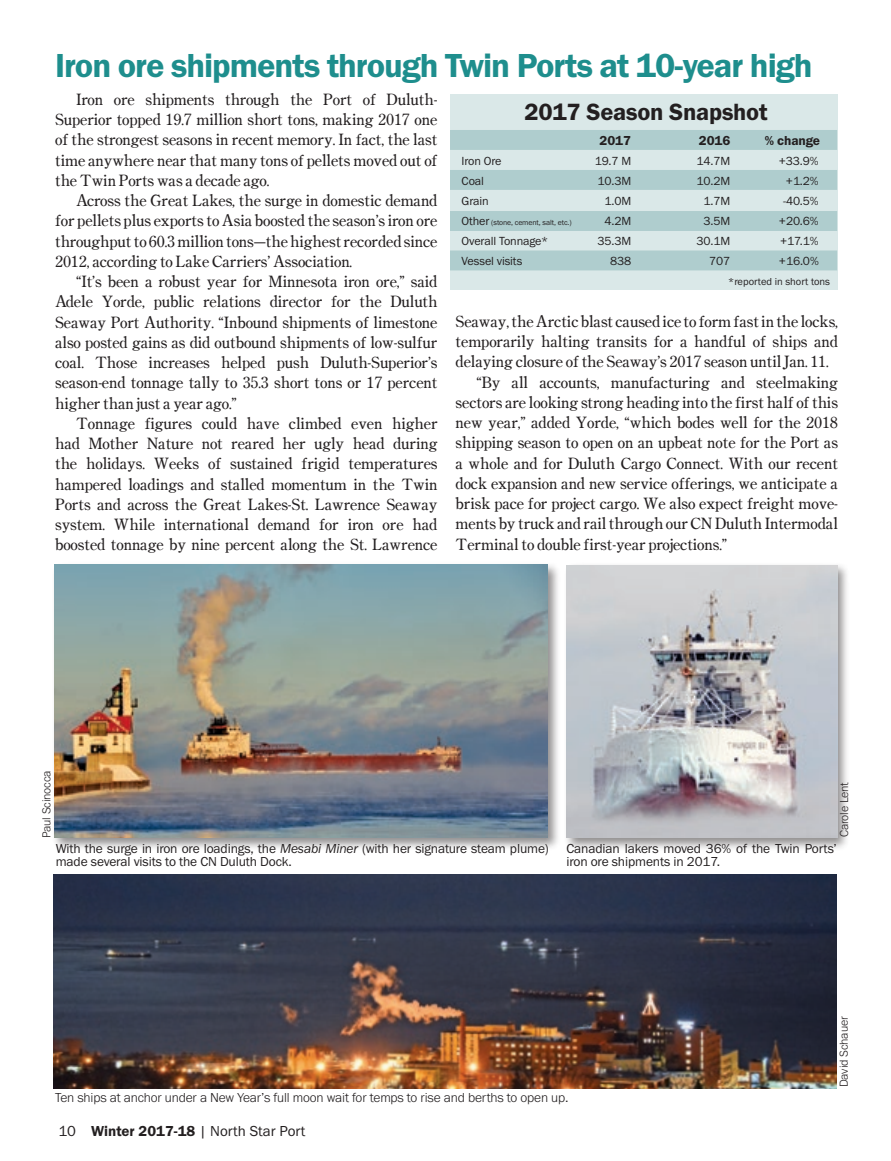
<style>
.page{position:relative;width:891px;height:1161px;background:#fff}
.page>*{position:absolute;margin:0;border:0;box-sizing:border-box;transform-origin:0 0}
.body{font:34.5px "Franklin Gothic URW Dem";letter-spacing:-.03em;color:#1e8e8d}
.body-2{font:24.3px "Franklin Gothic URW Dem";letter-spacing:-.01em;color:#231f20}
.body-3{font:15.75px/20.2px "Century Oldstyle ICG";letter-spacing:-.01em;color:#231f20;text-align:justify}
.t1{font:15px "Franklin Gothic URW Boo";color:#231f20}
.bylines{font:13.5px/13.5px "Franklin Gothic URW Boo";letter-spacing:-.01em;color:#231f20}
.bylines-2{font:300 13.5px "Franklin Gothic URW";letter-spacing:-.01em;color:#231f20}
.body-4{font:13.5px "Franklin Gothic URW Dem";letter-spacing:-.01em;color:#231f20}
.body-5{font:12.15px "Franklin Gothic URW Boo";letter-spacing:-.01em;color:#231f20}
.bylines-3{font:300 12px "Franklin Gothic URW";letter-spacing:-.01em;color:#231f20}
.body-6{font:10.5px "Franklin Gothic URW Boo";color:#231f20}
.body-7{font:7.8px "Franklin Gothic URW Boo";letter-spacing:-.01em;color:#231f20}
.s1{font-size:12.15px}
.s2{font-family:"Franklin Gothic URW Boo Ita"}
.s3{font-family:"Franklin Gothic URW Dem"}
</style>
<div class="page">
<div style="left:450px;top:95px;width:387px;height:195px;background:#dae8e8"></div>
<div style="left:450px;top:251px;width:387px;height:19px;background:#afcdce"></div>
<div style="left:450px;top:170px;width:387px;height:20px;background:#afcdce"></div>
<div style="left:450px;top:211px;width:387px;height:20px;background:#afcdce"></div>
<div style="left:450px;top:130px;width:387px;height:20px;background:#afcdce"></div>
<img style="left:54px;top:874px;width:783px;height:215px">
<div style="left:51px;top:561px;width:510px;height:290px;background:#231f20;opacity:.5"></div>
<img style="left:54px;top:565px;width:493px;height:273px">
<div style="left:563px;top:562px;width:287px;height:289px;background:#231f20;opacity:.5"></div>
<img style="left:566px;top:565px;width:271px;height:273px">
<p class="body" style="left:55px;top:44px;width:759px">Iron ore shipments through Twin Ports at 10-year high</p>
<p class="body-2" style="left:524px;top:97px;width:245px">2017 Season Snapshot</p>
<p class="body-4" style="left:600px;top:132px;width:33px">2017</p>
<p class="body-4" style="left:699px;top:132px;width:33px">2016</p>
<p class="body-4" style="left:765px;top:132px;width:57px">% change</p>
<p class="body-5" style="left:462px;top:153px;width:41px">Iron Ore</p>
<p class="body-5" style="left:595px;top:153px;width:38px">19.7 M</p>
<p class="body-5" style="left:696px;top:153px;width:35px">14.7M</p>
<p class="body-5" style="left:779px;top:153px;width:41px">+33.9%</p>
<p class="body-5" style="left:462px;top:173px;width:24px">Coal</p>
<p class="body-5" style="left:598px;top:173px;width:35px">10.3M</p>
<p class="body-5" style="left:697px;top:173px;width:35px">10.2M</p>
<p class="body-5" style="left:786px;top:173px;width:34px">+1.2%</p>
<p class="body-5" style="left:462px;top:193px;width:29px">Grain</p>
<p class="body-5" style="left:605px;top:193px;width:28px">1.0M</p>
<p class="body-5" style="left:704px;top:193px;width:28px">1.7M</p>
<p class="body-5" style="left:783px;top:193px;width:37px">-40.5%</p>
<p class="body-7" style="left:462px;top:218px;width:112px"><span class="s1">Other</span> (stone, cement, salt, etc.)</p>
<p class="body-5" style="left:604px;top:213px;width:28px">4.2M</p>
<p class="body-5" style="left:703px;top:213px;width:28px">3.5M</p>
<p class="body-5" style="left:779px;top:213px;width:41px">+20.6%</p>
<p class="body-5" style="left:462px;top:233px;width:88px">Overall Tonnage*</p>
<p class="body-5" style="left:597px;top:233px;width:35px">35.3M</p>
<p class="body-5" style="left:697px;top:233px;width:35px">30.1M</p>
<p class="body-5" style="left:780px;top:233px;width:40px">+17.1%</p>
<p class="body-5" style="left:462px;top:253px;width:62px">Vessel visits</p>
<p class="body-5" style="left:610px;top:253px;width:23px">838</p>
<p class="body-5" style="left:709px;top:253px;width:23px">707</p>
<p class="body-5" style="left:779px;top:253px;width:41px">+16.0%</p>
<p class="body-6" style="left:728px;top:275px;width:104px">*reported in short tons</p>
<p class="body-3" style="left:76px;top:89px;width:363px">Iron ore shipments through the Port of Duluth-</p>
<p class="body-3" style="left:55px;top:109px;width:384px">Superior topped 19.7 million short tons, making 2017 one of the strongest seasons in recent memory. In fact, the last time anywhere near that many tons of pellets moved out of the Twin Ports was a decade ago.</p>
<p class="body-3" style="left:55px;top:190px;width:384px;text-indent:21px">Across the Great Lakes, the surge in domestic demand for pellets plus exports to Asia boosted the season’s iron ore throughput to 60.3 million tons—the highest recorded since 2012, according to Lake Carriers’ Association.</p>
<p class="body-3" style="left:55px;top:271px;width:384px;text-align:right">“It’s been a robust year for Minnesota iron ore,” said<br>Adele Yorde, public relations director for the Duluth</p>
<p class="body-3" style="left:55px;top:311px;width:384px">Seaway Port Authority. “Inbound shipments of limestone also posted gains as did outbound shipments of low-sulfur</p>
<p class="body-3" style="left:55px;top:352px;width:384px">coal. Those increases helped push Duluth-Superior’s</p>
<p class="body-3" style="left:55px;top:372px;width:384px">season-end tonnage tally to 35.3 short tons or 17 percent higher than just a year ago.”</p>
<p class="body-3" style="left:76px;top:413px;width:363px">Tonnage figures could have climbed even higher</p>
<p class="body-3" style="left:55px;top:433px;width:384px">had Mother Nature not reared her ugly head during the holidays. Weeks of sustained frigid temperatures</p>
<p class="body-3" style="left:55px;top:473px;width:384px">hampered loadings and stalled momentum in the Twin Ports and across the Great Lakes-St. Lawrence Seaway system. While international demand for iron ore had boosted tonnage by nine percent along the St. Lawrence</p>
<p class="body-3" style="left:456px;top:311px;width:384px">Seaway, the Arctic blast caused ice to form fast in the locks, temporarily halting transits for a handful of ships and</p>
<p class="body-3" style="left:456px;top:351px;width:375px">delaying closure of the Seaway’s 2017 season until Jan. 11.</p>
<p class="body-3" style="left:477px;top:371px;width:363px">“By all accounts, manufacturing and steelmaking</p>
<p class="body-3" style="left:456px;top:392px;width:384px">sectors are looking strong heading into the first half of this new year,” added Yorde, “which bodes well for the 2018 shipping season to open on an upbeat note for the Port as a whole and for Duluth Cargo Connect. With our recent dock expansion and new service offerings, we anticipate a brisk pace for project cargo. We also expect freight move&shy;ments by truck and rail through our CN Duluth Intermodal</p>
<p class="body-3" style="left:456px;top:533px;width:273px">Terminal to double first-year projections.”</p>
<p class="bylines-3" style="left:39px;top:838px;width:69px;rotate:-90deg">Paul Scinocca</p>
<p class="bylines" style="left:56px;top:841px;width:495px">With the surge in iron ore loadings, the <span class="s2">Mesabi Miner</span> (with her signature steam plume) made several visits to the CN Duluth Dock.</p>
<p class="bylines-3" style="left:837px;top:837px;width:57px;rotate:-90deg">Carole Lent</p>
<p class="bylines" style="left:566px;top:841px;width:272px">Canadian lakers moved 36% of the Twin Ports’ iron ore shipments in 2017.</p>
<p class="bylines-3" style="left:836px;top:1087px;width:72px;rotate:-90deg">David Schauer</p>
<p class="bylines-2" style="left:55px;top:1089px;width:515px">Ten ships at anchor under a New Year’s full moon wait for temps to rise and berths to open up.</p>
<p class="t1" style="left:58px;top:1121px;width:249px">10 <span class="s3">Winter 2017-18</span> | North Star Port</p>
</div>
